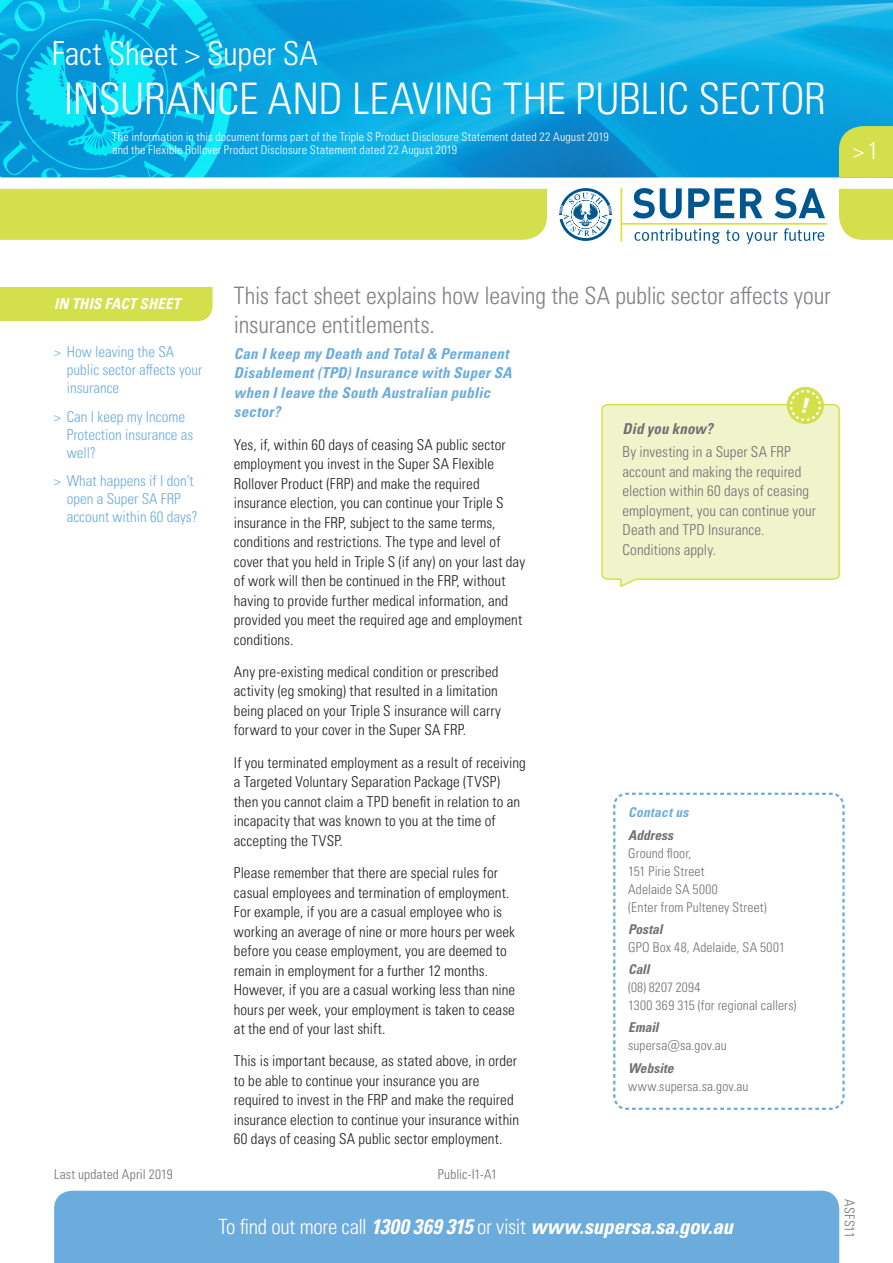
<style>
.page{position:relative;width:893px;height:1263px;background:#fff}
.page>*{position:absolute;margin:0;border:0;box-sizing:border-box;transform-origin:0 0}
.t1{font:300 condensed 43.5px "Univers LT Pro";letter-spacing:-.005em;color:#fff}
.t2{font:300 condensed 33px "Univers LT Pro";letter-spacing:-.005em;color:#fff}
.Pull_Quote_-_grey__l{font:300 condensed 24px/28.5px "Univers LT Pro";letter-spacing:-.005em;color:#808285}
.t3{font:300 condensed 24px "Univers LT Pro";color:#fff}
.t4{font:italic 700 condensed 21px "Univers LT Pro";letter-spacing:-.01em;color:#fff}
.Body{font:300 condensed 15px/19.5px "Univers LT Pro";letter-spacing:.005em;color:#231f20}
.t5{font:300 condensed 15px/18px "Univers LT Pro";color:#6cacdd}
.Body-2{font:300 condensed 15px/19.5px "Univers LT Pro";letter-spacing:.005em;color:#717074}
.Body_Heading_-_black{font:italic 700 condensed 15px/19.5px "Univers LT Pro";letter-spacing:.02em;color:#6cacdd}
.t6{font:italic 700 condensed 15px "Univers LT Pro";letter-spacing:.01em;color:#fff}
.Body-3{font:italic 700 condensed 15px "Univers LT Pro";letter-spacing:.005em;color:#717074}
.Body-4{font:300 condensed 13.5px/18px "Univers LT Pro";letter-spacing:.01em;color:#717074}
.Body-5{font:italic 700 condensed 13.5px "Univers LT Pro";color:#717074}
.Body_Heading_-_blue{font:italic 700 condensed 13.5px "Univers LT Pro";letter-spacing:.025em;color:#6cacdd}
.t7{font:300 condensed 12px/13.5px "Univers LT Pro";letter-spacing:.015em;color:#fff}
.s1{font-weight:700;font-style:italic}
.s2{font-weight:300;font-style:normal}
</style>
<div class="page">
<img style="left:234px;top:0;width:659px;height:177px">
<svg style="left:0;top:0;width:234px;height:178px;background:#08b2e3"></svg>
<div style="left:839px;top:126px;width:54px;height:51px;background:#d4df4c"></div>
<div style="left:839px;top:189px;width:54px;height:51px;background:#d4df4c"></div>
<div style="left:0;top:189px;width:547px;height:51px;background:#d4df4c"></div>
<svg style="left:633px;top:188px;width:49px;height:30px"></svg>
<svg style="left:688px;top:188px;width:46px;height:30px"></svg>
<svg style="left:740px;top:188px;width:22px;height:30px"></svg>
<svg style="left:774px;top:188px;width:51px;height:30px"></svg>
<svg style="left:634px;top:228px;width:86px;height:16px"></svg>
<svg style="left:726px;top:230px;width:13px;height:11px"></svg>
<svg style="left:746px;top:232px;width:32px;height:12px"></svg>
<svg style="left:784px;top:228px;width:40px;height:13px"></svg>
<hr style="left:620px;top:188px;width:2px;height:54px;background:#d8e039">
<hr style="left:621px;top:223px;width:206px;height:2px;background:#d8e039">
<svg style="left:559px;top:188px;width:53px;height:53px"></svg>
<div style="left:0;top:287px;width:213px;height:34px;background:#d4df4c"></div>
<div style="left:54px;top:1191px;width:785px;height:72px;background:#6cacdd"></div>
<svg style="left:601px;top:386px;width:239px;height:202px;background:#f0f4cb"></svg>
<svg style="left:613px;top:792px;width:232px;height:318px"></svg>
<h2 class="t2" style="left:52px;top:31px;width:268px">Fact Sheet &gt; Super SA</h2>
<h1 class="t1" style="left:64px;top:70px;width:764px">INSURANCE AND LEAVING THE PUBLIC SECTOR</h1>
<p class="t7" style="left:112px;top:129px;width:498px">The information in this document forms part of the Triple S Product Disclosure Statement dated 22 August 2019 and the Flexible Rollover Product Disclosure Statement dated 22 August 2019</p>
<h3 class="t3" style="left:853px;top:134px;width:27px">&gt;1</h3>
<p class="t6" style="left:54px;top:295px;width:128px">IN THIS FACT SHEET</p>
<p class="t5" style="left:67px;top:342px;width:137px;text-indent:-13px">&gt; How leaving the SA public sector affects your insurance</p>
<p class="t5" style="left:67px;top:406px;width:128px;text-indent:-13px">&gt; Can I keep my Income<br>Protection insurance as well?</p>
<p class="t5" style="left:67px;top:471px;width:132px;text-indent:-13px">&gt; What happens if I don’t open a Super SA FRP account within 60 days?</p>
<p class="Pull_Quote_-_grey__l" style="left:234px;top:280px;width:598px">This fact sheet explains how leaving the SA public sector affects your insurance entitlements.</p>
<p class="Body_Heading_-_black" style="left:234px;top:344px;width:279px">Can I keep my Death and Total &amp; Permanent<br>Disablement (TPD) Insurance with Super SA when I leave the South Australian public sector?</p>
<p class="Body" style="left:234px;top:434px;width:293px">Yes, if, within 60 days of ceasing SA public sector employment you invest in the Super SA Flexible Rollover Product (FRP) and make the required insurance election, you can continue your Triple S insurance in the FRP, subject to the same terms, conditions and restrictions. The type and level of cover that you held in Triple S (if any) on your last day of work will then be continued in the FRP, without having to provide further medical information, and provided you meet the required age and employment conditions.</p>
<p class="Body" style="left:234px;top:661px;width:269px">Any pre-existing medical condition or prescribed activity (eg smoking) that resulted in a limitation being placed on your Triple S insurance will carry forward to your cover in the Super SA FRP.</p>
<p class="Body" style="left:234px;top:752px;width:293px">If you terminated employment as a result of receiving a Targeted Voluntary Separation Package (TVSP) then you cannot claim a TPD benefit in relation to an incapacity that was known to you at the time of accepting the TVSP.</p>
<p class="Body" style="left:234px;top:862px;width:283px">Please remember that there are special rules for casual employees and termination of employment.<br>For example, if you are a casual employee who is working an average of nine or more hours per week before you cease employment, you are deemed to remain in employment for a further 12 months.<br>However, if you are a casual working less than nine hours per week, your employment is taken to cease at the end of your last shift.</p>
<p class="Body" style="left:234px;top:1050px;width:287px">This is important because, as stated above, in order to be able to continue your insurance you are required to invest in the FRP and make the required insurance election to continue your insurance within 60 days of ceasing SA public sector employment.</p>
<p class="Body-3" style="left:622px;top:419px;width:92px">Did you know?</p>
<p class="Body-2" style="left:622px;top:442px;width:195px">By investing in a Super SA FRP account and making the required election within 60 days of ceasing employment, you can continue your<br>Death and TPD Insurance.<br>Conditions apply.</p>
<p class="Body_Heading_-_blue" style="left:628px;top:804px;width:62px">Contact us</p>
<p class="Body-4" style="left:628px;top:825px;width:140px"><span class="s1">Address<br></span>Ground floor,<br>151 Pirie Street<br>Adelaide SA 5000<br>(Enter from Pulteney Street)</p>
<p class="Body-4" style="left:628px;top:919px;width:158px"><span class="s1">Postal<br></span>GPO Box 48, Adelaide, SA 5001</p>
<p class="Body-5" style="left:628px;top:961px;width:23px">Call</p>
<p class="Body-4" style="left:628px;top:978px;width:170px">(08) 8207 2094<br>1300 369 315 (for regional callers)</p>
<p class="Body-5" style="left:628px;top:1019px;width:32px">Email</p>
<p class="Body-4" style="left:628px;top:1036px;width:100px">supersa@sa.gov.au</p>
<p class="Body-5" style="left:628px;top:1060px;width:47px">Website</p>
<p class="Body-4" style="left:628px;top:1076px;width:122px">www.supersa.sa.gov.au</p>
<p class="Body-4" style="left:54px;top:1165px;width:120px">Last updated April 2019</p>
<p class="Body-4" style="left:438px;top:1165px;width:61px">Public-I1-A1</p>
<h3 class="t4" style="left:219px;top:1213px;width:516px"><span class="s2">To find out more call</span> 1300 369 315 <span class="s2">or visit</span> www.supersa.sa.gov.au</h3>
<p class="Body-4" style="left:859px;top:1199px;width:40px;rotate:90deg">ASFS11</p>
</div>
